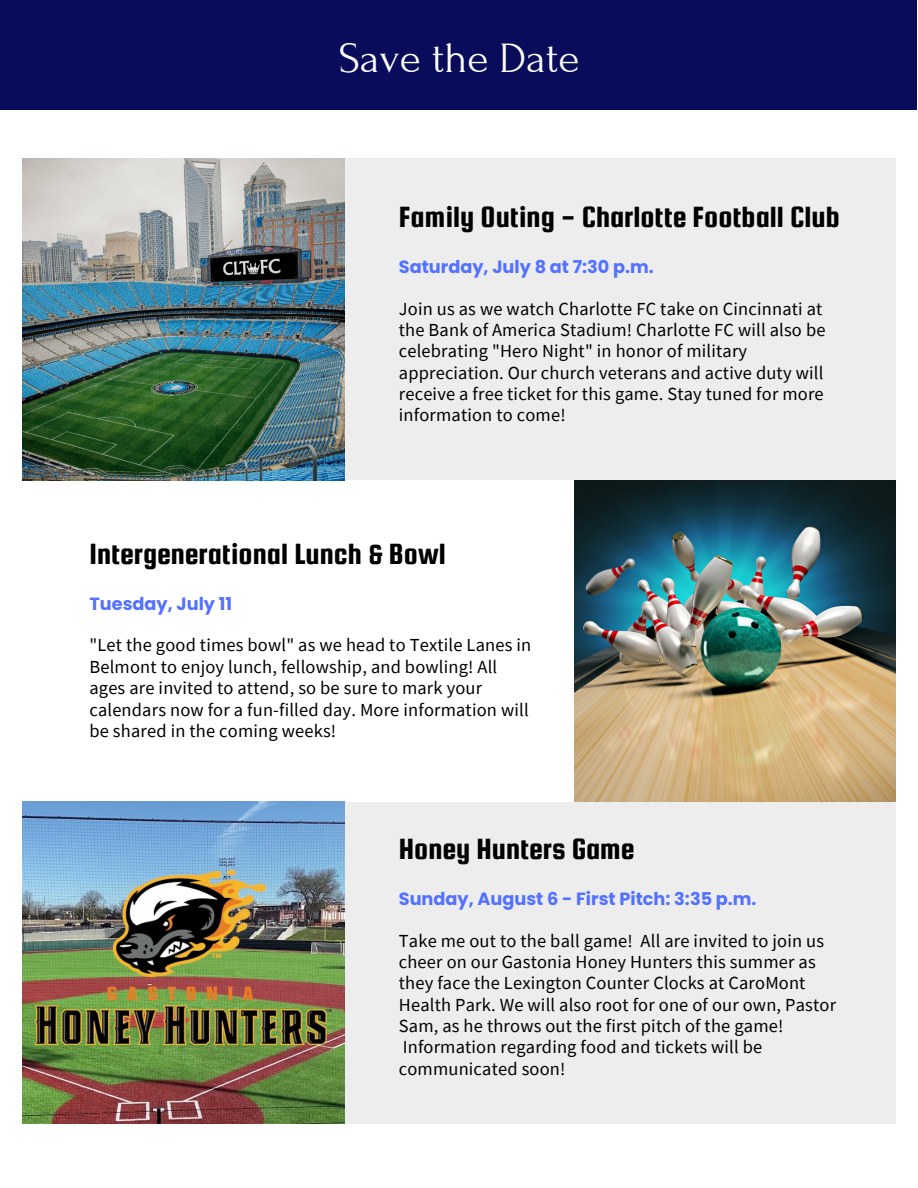
<style>
.page{position:relative;width:918px;height:1188px;background:#fff}
.page>*{position:absolute;margin:0;border:0;box-sizing:border-box;transform-origin:0 0}
.t1{font:43.2px "Forum";color:#fff}
.t2{font:31.35px "Squada One";color:#000}
.t3{font:18.45px/21.3px "Source Sans Pro";letter-spacing:.01em;color:#000}
.t4{font:700 17.7px "Poppins";color:#5271ff}
</style>
<div class="page">
<div style="left:344px;top:158px;width:551px;height:322px;background:#ededed"></div>
<img style="left:23px;top:158px;width:321px;height:322px">
<img style="left:574px;top:480px;width:322px;height:322px">
<div style="left:344px;top:802px;width:551px;height:321px;background:#ededed"></div>
<img style="left:23px;top:802px;width:321px;height:321px">
<div style="left:0;top:0;width:916px;height:109px;background:#080c5a"></div>
<p class="t1" style="left:339px;top:35px;width:242px">Save the Date</p>
<p class="t2" style="left:399px;top:200px;width:443px">Family Outing - Charlotte Football Club</p>
<p class="t4" style="left:399px;top:254px;width:257px">Saturday, July 8 at 7:30 p.m.</p>
<p class="t3" style="left:399px;top:297px;width:428px">Join us as we watch Charlotte FC take on Cincinnati at the Bank of America Stadium! Charlotte FC will also be celebrating "Hero Night" in honor of military appreciation. Our church veterans and active duty will receive a free ticket for this game. Stay tuned for more information to come!</p>
<p class="t2" style="left:89px;top:537px;width:358px">Intergenerational Lunch &amp; Bowl</p>
<p class="t4" style="left:89px;top:591px;width:144px">Tuesday, July 11</p>
<p class="t3" style="left:89px;top:634px;width:443px">"Let the good times bowl" as we head to Textile Lanes in Belmont to enjoy lunch, fellowship, and bowling! All ages are invited to attend, so be sure to mark your calendars now for a fun-filled day. More information will be shared in the coming weeks!</p>
<p class="t2" style="left:399px;top:832px;width:237px">Honey Hunters Game</p>
<p class="t4" style="left:399px;top:886px;width:359px">Sunday, August 6 - First Pitch: 3:35 p.m.</p>
<p class="t3" style="left:399px;top:929px;width:439px">Take me out to the ball game! All are invited to join us cheer on our Gastonia Honey Hunters this summer as they face the Lexington Counter Clocks at CaroMont Health Park. We will also root for one of our own, Pastor Sam, as he throws out the first pitch of the game!<br>Information regarding food and tickets will be communicated soon!</p>
</div>
